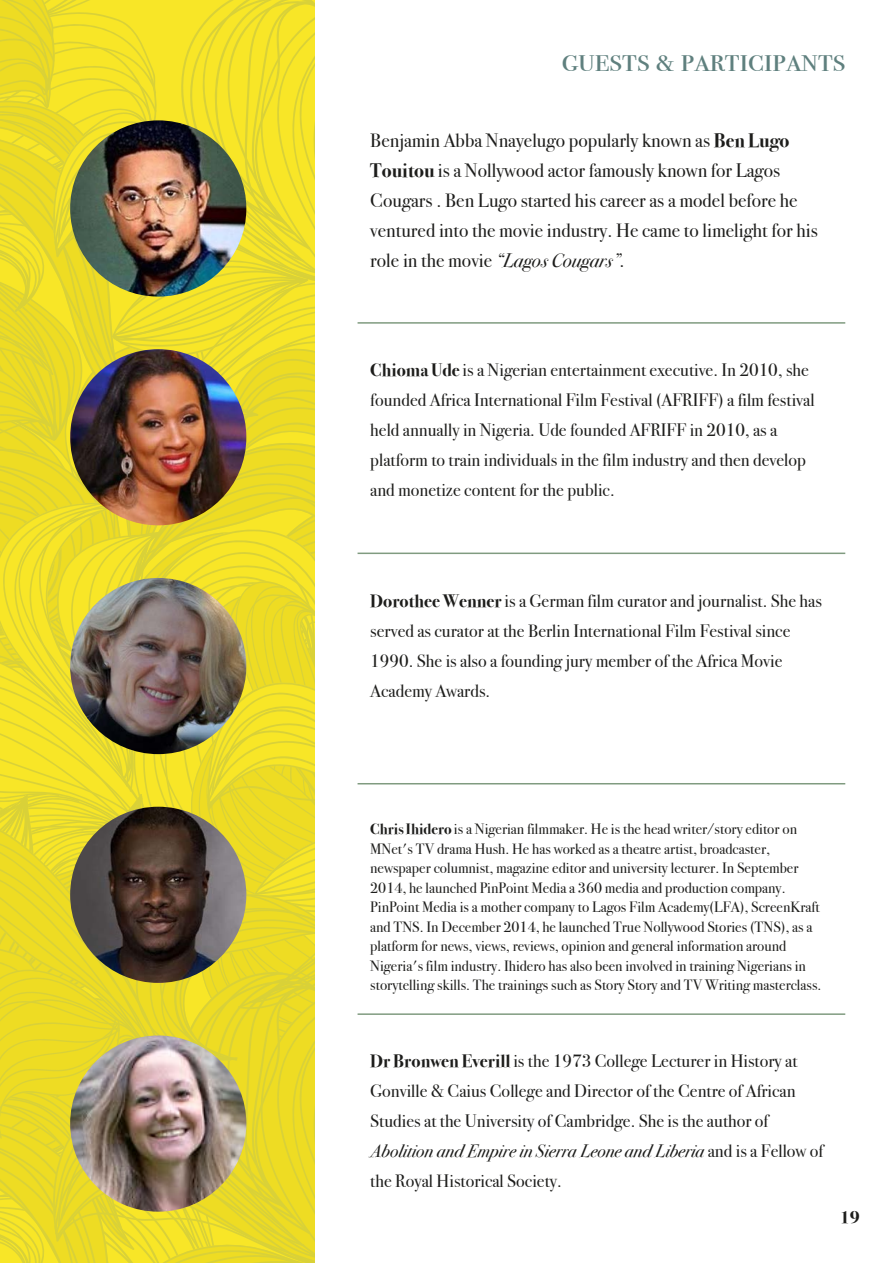
<style>
.page{position:relative;width:893px;height:1263px;background:#fff}
.page>*{position:absolute;margin:0;border:0;box-sizing:border-box;transform-origin:0 0}
.t1{font:34.8px "Bodoni Svty Two SCITCTT";color:#5f807e}
.t2{font:19.5px/30px "Bodoni Svty Two ITCTT";color:#1d1d1b}
.t3{font:18px/30px "Bodoni Svty Two ITCTT";color:#1d1d1b}
.t4{font:700 18px "Bodoni Svty Two ITCTT";color:#1d1d1b}
.t5{font:15px/19.5px "Bodoni Svty Two ITCTT";color:#1d1d1b}
.s1{font-weight:700}
.s2{font-style:italic}
</style>
<div class="page">
<svg style="left:0;top:0;width:315px;height:1263px;background:#ecdc29"></svg>
<img style="left:70px;top:1035px;width:176px;height:177px;border-radius:88px">
<img style="left:70px;top:807px;width:176px;height:176px;border-radius:88px">
<img style="left:70px;top:578px;width:176px;height:176px;border-radius:88px">
<img style="left:70px;top:349px;width:176px;height:176px;border-radius:88px">
<img style="left:70px;top:120px;width:176px;height:177px;border-radius:88px">
<hr style="left:358px;top:322px;width:487px;height:2px;background:#809b80">
<hr style="left:358px;top:553px;width:487px;height:1px;background:#809b80">
<hr style="left:358px;top:783px;width:487px;height:1px;background:#809b80">
<hr style="left:358px;top:1013px;width:487px;height:2px;background:#809b80">
<h1 class="t1" style="left:562px;top:38px;width:285px">guests &amp; participants</h1>
<p class="t2" style="left:370px;top:125px;width:449px">Benjamin Abba Nnayelugo popularly known as <span class="s1">Ben Lugo Touitou</span> is a Nollywood actor famously known for Lagos Cougars . Ben Lugo started his career as a model before he ventured into the movie industry. He came to limelight for his role in the movie <span class="s2">“Lagos Cougars”</span>.</p>
<p class="t3" style="left:370px;top:355px;width:446px"><span class="s1">Chioma Ude</span> is a Nigerian entertainment executive. In 2010, she founded Africa International Film Festival (AFRIFF) a film festival held annually in Nigeria. Ude founded AFRIFF in 2010, as a platform to train individuals in the film industry and then develop and monetize content for the public.</p>
<p class="t3" style="left:370px;top:585px;width:453px"><span class="s1">Dorothee Wenner</span> is a German film curator and journalist. She has served as curator at the Berlin International Film Festival since 1990. She is also a founding jury member of the Africa Movie Academy Awards.</p>
<p class="t5" style="left:370px;top:820px;width:453px"><span class="s1">Chris Ihidero</span> is a Nigerian filmmaker. He is the head writer/story editor on MNet's TV drama Hush. He has worked as a theatre artist, broadcaster, newspaper columnist, magazine editor and university lecturer. In September 2014, he launched PinPoint Media a 360 media and production company.<br>PinPoint Media is a mother company to Lagos Film Academy(LFA), ScreenKraft and TNS. In December 2014, he launched True Nollywood Stories (TNS), as a platform for news, views, reviews, opinion and general information around Nigeria's film industry. Ihidero has also been involved in training Nigerians in storytelling skills. The trainings such as Story Story and TV Writing masterclass.</p>
<p class="t3" style="left:370px;top:1046px;width:454px"><span class="s1">Dr Bronwen Everill</span> is the 1973 College Lecturer in History at Gonville &amp; Caius College and Director of the Centre of African Studies at the University of Cambridge. She is the author of <span class="s2">Abolition and Empire in Sierra Leone and Liberia</span> and is a Fellow of the Royal Historical Society.</p>
<p class="t4" style="left:840px;top:1206px;width:22px">19</p>
</div>
